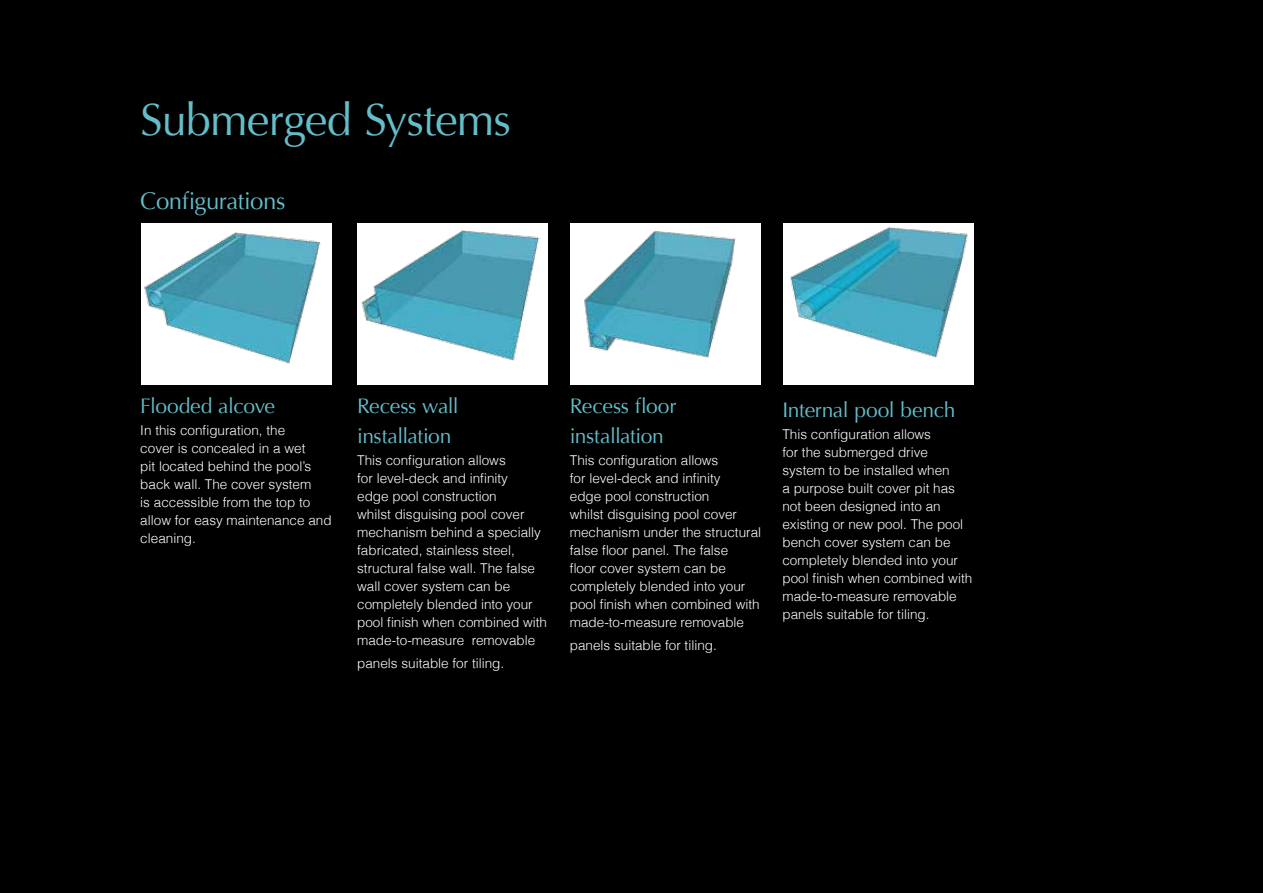
<style>
.page{position:relative;width:1263px;height:893px;background:#000}
.page>*{position:absolute;margin:0;border:0;box-sizing:border-box;transform-origin:0 0}
.t1{font:45px "Optima";letter-spacing:-.02em;color:#63beca}
.t2{font:24px "Optima";letter-spacing:-.02em;color:#63beca}
.t3{font:21px/30px "Optima";letter-spacing:-.015em;color:#63beca}
.t4{font:300 13.5px/18px "Helvetica";color:#fff}
</style>
<div class="page">
<div style="left:141px;top:223px;width:190px;height:162px;background:#fff"></div>
<img style="left:144px;top:232px;width:177px;height:132px">
<div style="left:358px;top:223px;width:190px;height:162px;background:#fff"></div>
<img style="left:361px;top:230px;width:179px;height:131px">
<div style="left:570px;top:223px;width:191px;height:162px;background:#fff"></div>
<img style="left:584px;top:231px;width:152px;height:127px">
<div style="left:783px;top:223px;width:190px;height:162px;background:#fff"></div>
<img style="left:790px;top:227px;width:178px;height:131px">
<h1 class="t1" style="left:140px;top:94px;width:372px">Submerged Systems</h1>
<h2 class="t2" style="left:140px;top:187px;width:147px">Configurations</h2>
<h3 class="t3" style="left:140px;top:391px;width:136px">Flooded alcove</h3>
<p class="t4" style="left:140px;top:421px;width:193px">In this configuration, the<br>cover is concealed in a wet<br>pit located behind the pool’s back wall. The cover system<br>is accessible from the top to allow for easy maintenance and cleaning.</p>
<h3 class="t3" style="left:357px;top:391px;width:103px">Recess wall installation</h3>
<p class="t4" style="left:357px;top:451px;width:191px">This configuration allows<br>for level-deck and infinity<br>edge pool construction<br>whilst disguising pool cover mechanism behind a specially fabricated, stainless steel, structural false wall. The false wall cover system can be completely blended into your pool finish when combined with made-to-measure removable</p>
<p class="t4" style="left:357px;top:653px;width:149px">panels suitable for tiling.</p>
<h3 class="t3" style="left:570px;top:391px;width:108px">Recess floor installation</h3>
<p class="t4" style="left:570px;top:451px;width:193px">This configuration allows<br>for level-deck and infinity<br>edge pool construction<br>whilst disguising pool cover mechanism under the structural false floor panel. The false<br>floor cover system can be completely blended into your pool finish when combined with made-to-measure removable</p>
<p class="t4" style="left:570px;top:635px;width:149px">panels suitable for tiling.</p>
<h3 class="t3" style="left:782px;top:395px;width:174px">Internal pool bench</h3>
<p class="t4" style="left:782px;top:425px;width:191px">This configuration allows<br>for the submerged drive system to be installed when<br>a purpose built cover pit has not been designed into an existing or new pool. The pool bench cover system can be completely blended into your pool finish when combined with made-to-measure removable panels suitable for tiling.</p>
</div>
